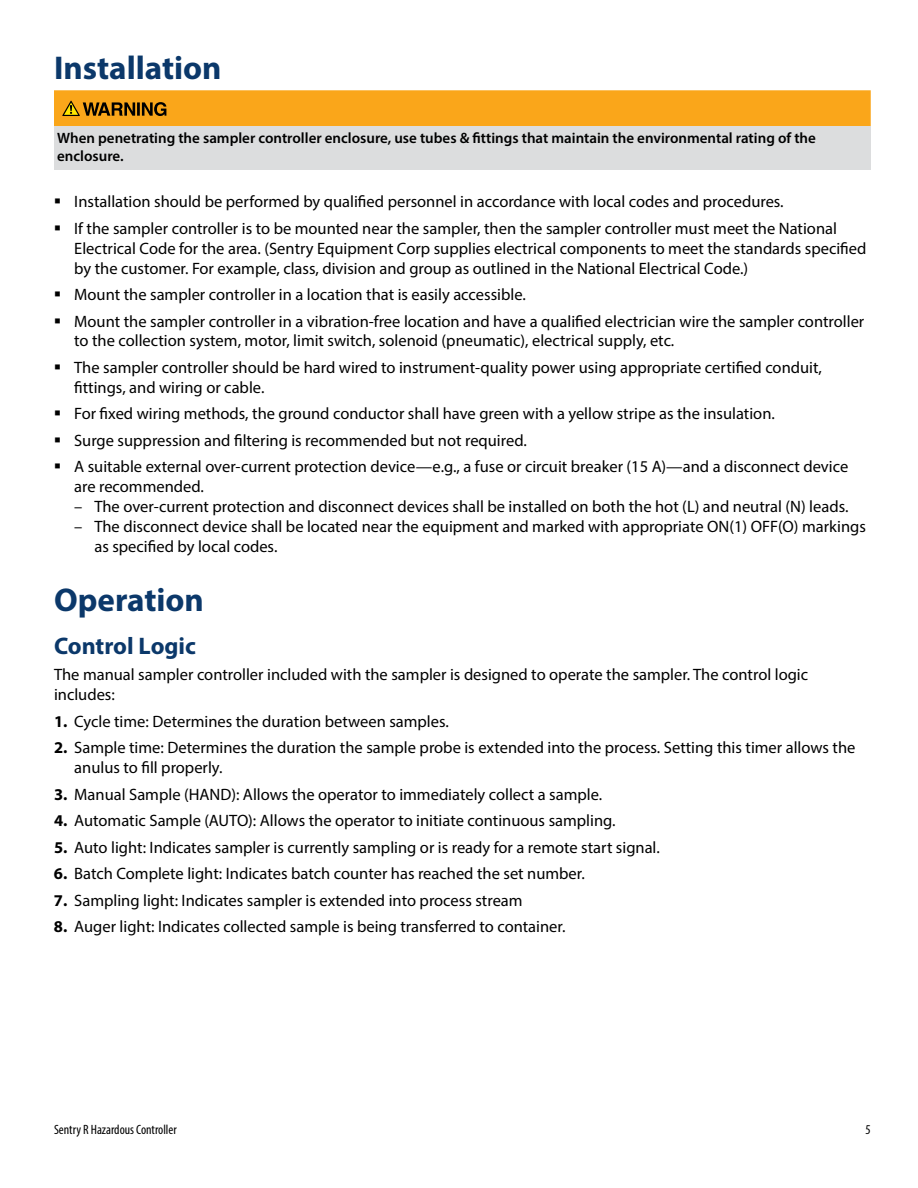
<style>
.page{position:relative;width:918px;height:1188px;background:#fff}
.page>*{position:absolute;margin:0;border:0;box-sizing:border-box;transform-origin:0 0}
.t1{font:700 33px "Myriad Pro";color:#0b386a}
.t2{font:700 24px "Myriad Pro";color:#0b386a}
.t3{font:16.5px/26.5px "Myriad Pro";color:#000}
.t4{font:600 15px/18px "Myriad Pro";color:#000}
.t5{font:condensed 13.5px "Myriad Pro";color:#000}
.s1{font-weight:700}
</style>
<div class="page">
<div style="left:54px;top:90px;width:817px;height:38px;background:#faa61a"></div>
<div style="left:54px;top:126px;width:817px;height:44px;background:#dcddde"></div>
<svg style="left:62px;top:101px;width:104px;height:15px"></svg>
<h1 class="t1" style="left:54px;top:46px;width:169px">Installation</h1>
<p class="t4" style="left:57px;top:128px;width:760px">When penetrating the sampler controller enclosure, use tubes &amp; fittings that maintain the environmental rating of the enclosure.</p>
<p class="t3" style="left:74px;top:188px;width:764px">Installation should be performed by qualified personnel in accordance with local codes and procedures.<br>If the sampler controller is to be mounted near the sampler, then the sampler controller must meet the National</p>
<p class="t3" style="left:74px;top:238px;width:794px;line-height:19.8px">Electrical Code for the area. (Sentry Equipment Corp supplies electrical components to meet the standards specified by the customer. For example, class, division and group as outlined in the National Electrical Code.)</p>
<p class="t3" style="left:74px;top:281px;width:792px">Mount the sampler controller in a location that is easily accessible.<br>Mount the sampler controller in a vibration-free location and have a qualified electrician wire the sampler controller</p>
<p class="t3" style="left:74px;top:327px;width:749px">to the collection system, motor, limit switch, solenoid (pneumatic), electrical supply, etc.<br>The sampler controller should be hard wired to instrument-quality power using appropriate certified conduit,</p>
<p class="t3" style="left:74px;top:374px;width:776px">fittings, and wiring or cable.<br>For fixed wiring methods, the ground conductor shall have green with a yellow stripe as the insulation.<br>Surge suppression and filtering is recommended but not required.<br>A suitable external over-current protection device—e.g., a fuse or circuit breaker (15 A)—and a disconnect device</p>
<p class="t3" style="left:74px;top:473px;width:130px">are recommended.</p>
<p class="t3" style="left:74px;top:493px;width:774px">– The over-current protection and disconnect devices shall be installed on both the hot (L) and neutral (N) leads.</p>
<p class="t3" style="left:94px;top:516px;width:773px;line-height:19.8px;text-indent:-20px">– The disconnect device shall be located near the equipment and marked with appropriate ON(1) OFF(O) markings as specified by local codes.</p>
<h1 class="t1" style="left:54px;top:579px;width:151px">Operation</h1>
<h2 class="t2" style="left:54px;top:630px;width:144px">Control Logic</h2>
<p class="t3" style="left:54px;top:665px;width:756px;line-height:19.8px">The manual sampler controller included with the sampler is designed to operate the sampler. The control logic includes:</p>
<p class="t3" style="left:54px;top:708px;width:395px"><span class="s1">1.</span> Cycle time: Determines the duration between samples.</p>
<p class="t3" style="left:74px;top:738px;width:783px;line-height:19.8px;text-indent:-20px"><span class="s1">2.</span> Sample time: Determines the duration the sample probe is extended into the process. Setting this timer allows the anulus to fill properly.</p>
<p class="t3" style="left:54px;top:780px;width:548px"><span class="s1">3.</span> Manual Sample (HAND): Allows the operator to immediately collect a sample.</p>
<p class="t3" style="left:54px;top:807px;width:562px"><span class="s1">4.</span> Automatic Sample (AUTO): Allows the operator to initiate continuous sampling.</p>
<p class="t3" style="left:54px;top:834px;width:606px"><span class="s1">5.</span> Auto light: Indicates sampler is currently sampling or is ready for a remote start signal.</p>
<p class="t3" style="left:54px;top:860px;width:531px"><span class="s1">6.</span> Batch Complete light: Indicates batch counter has reached the set number.</p>
<p class="t3" style="left:54px;top:887px;width:470px"><span class="s1">7.</span> Sampling light: Indicates sampler is extended into process stream</p>
<p class="t3" style="left:54px;top:913px;width:512px"><span class="s1">8.</span> Auger light: Indicates collected sample is being transferred to container.</p>
<p class="t5" style="left:54px;top:1122px;width:124px">Sentry R Hazardous Controller</p>
<p class="t5" style="left:866px;top:1122px;width:7px">5</p>
</div>
